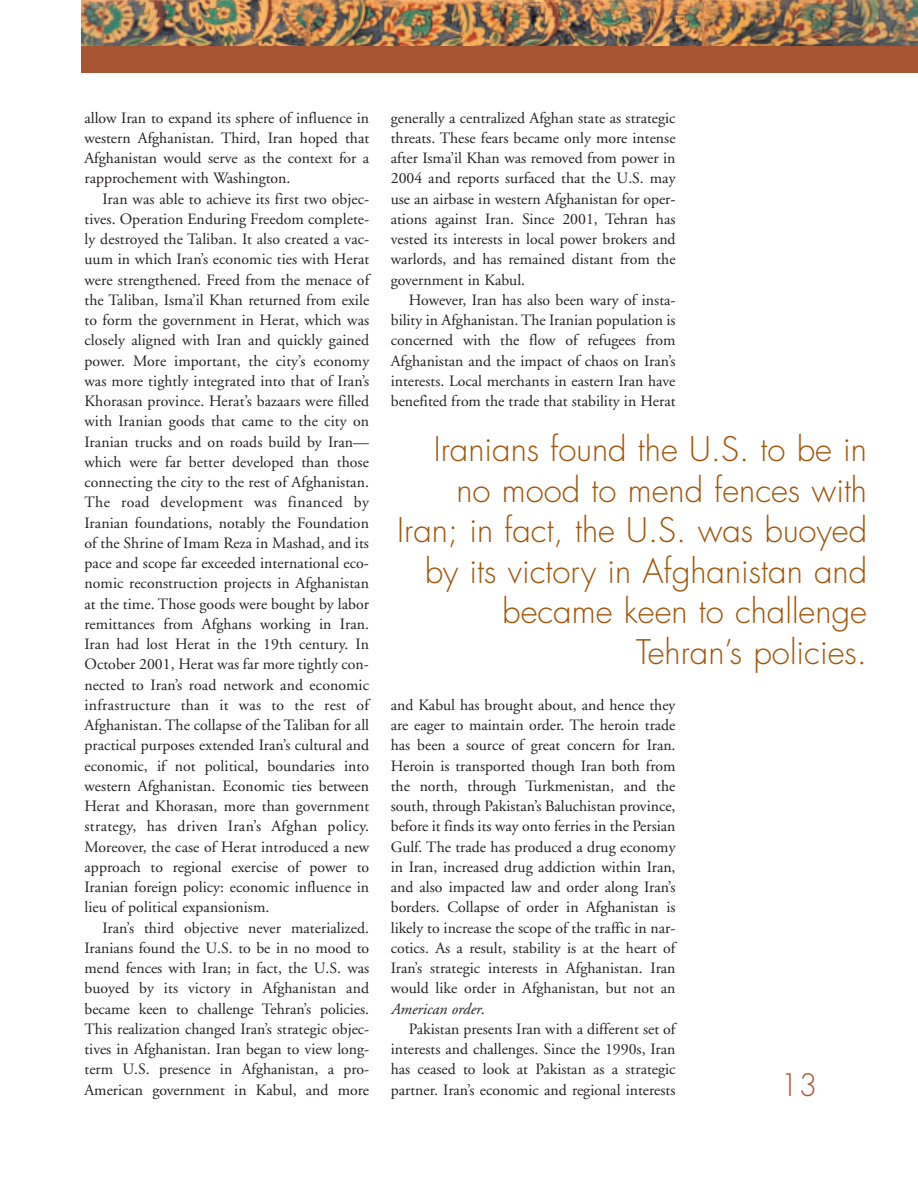
<style>
.page{position:relative;width:918px;height:1188px;background:#fff}
.page>*{position:absolute;margin:0;border:0;box-sizing:border-box;transform-origin:0 0}
.t1{font:300 33px/40.5px "Futura";color:#a15409;text-align:right}
.t2{font:300 30px "Futura";color:#a75433}
.t3{font:15.75px/20.2px "Adobe Garamond";color:#231f20;text-align:justify}
.s1{font-style:italic}
</style>
<div class="page">
<img style="left:81px;top:0;width:837px;height:46px">
<div style="left:81px;top:46px;width:837px;height:28px;background:#a75433"></div>
<p class="t3" style="left:84px;top:109px;width:286px">allow Iran to expand its sphere of influence in western Afghanistan. Third, Iran hoped that Afghanistan would serve as the context for a rapprochement with Washington.</p>
<p class="t3" style="left:84px;top:190px;width:286px;text-indent:18px">Iran was able to achieve its first two objec&shy;tives. Operation Enduring Freedom complete&shy;ly destroyed the Taliban. It also created a vac&shy;uum in which Iran’s economic ties with Herat were strengthened. Freed from the menace of the Taliban, Isma’il Khan returned from exile to form the government in Herat, which was closely aligned with Iran and quickly gained power. More important, the city’s economy was more tightly integrated into that of Iran’s Khorasan province. Herat’s bazaars were filled with Iranian goods that came to the city on Iranian trucks and on roads build by Iran— which were far better developed than those connecting the city to the rest of Afghanistan.<br>The road development was financed by Iranian foundations, notably the Foundation of the Shrine of Imam Reza in Mashad, and its pace and scope far exceeded international eco&shy;nomic reconstruction projects in Afghanistan at the time. Those goods were bought by labor remittances from Afghans working in Iran.<br>Iran had lost Herat in the 19th century. In October 2001, Herat was far more tightly con&shy;nected to Iran’s road network and economic infrastructure than it was to the rest of Afghanistan. The collapse of the Taliban for all practical purposes extended Iran’s cultural and economic, if not political, boundaries into western Afghanistan. Economic ties between Herat and Khorasan, more than government strategy, has driven Iran’s Afghan policy.<br>Moreover, the case of Herat introduced a new approach to regional exercise of power to Iranian foreign policy: economic influence in lieu of political expansionism.</p>
<p class="t3" style="left:85px;top:919px;width:286px;text-indent:18px">Iran’s third objective never materialized.<br>Iranians found the U.S. to be in no mood to mend fences with Iran; in fact, the U.S. was buoyed by its victory in Afghanistan and became keen to challenge Tehran’s policies.<br>This realization changed Iran’s strategic objec&shy;tives in Afghanistan. Iran began to view long&shy;term U.S. presence in Afghanistan, a pro-American government in Kabul, and more</p>
<p class="t3" style="left:391px;top:109px;width:286px">generally a centralized Afghan state as strategic threats. These fears became only more intense after Isma’il Khan was removed from power in 2004 and reports surfaced that the U.S. may use an airbase in western Afghanistan for oper&shy;ations against Iran. Since 2001, Tehran has vested its interests in local power brokers and warlords, and has remained distant from the government in Kabul.</p>
<p class="t3" style="left:391px;top:291px;width:286px;text-indent:18px">However, Iran has also been wary of insta&shy;bility in Afghanistan. The Iranian population is concerned with the flow of refugees from Afghanistan and the impact of chaos on Iran’s interests. Local merchants in eastern Iran have benefited from the trade that stability in Herat</p>
<h1 class="t1" style="left:397px;top:432px;width:471px">Iranians found the U.S. to be in no mood to mend fences with<br>Iran; in fact, the U.S. was buoyed by its victory in Afghanistan and became keen to challenge<br>Tehran’s policies.</h1>
<p class="t3" style="left:391px;top:696px;width:286px">and Kabul has brought about, and hence they are eager to maintain order. The heroin trade has been a source of great concern for Iran.<br>Heroin is transported though Iran both from the north, through Turkmenistan, and the south, through Pakistan’s Baluchistan province, before it finds its way onto ferries in the Persian Gulf. The trade has produced a drug economy in Iran, increased drug addiction within Iran, and also impacted law and order along Iran’s borders. Collapse of order in Afghanistan is likely to increase the scope of the traffic in nar&shy;cotics. As a result, stability is at the heart of Iran’s strategic interests in Afghanistan. Iran would like order in Afghanistan, but not an <span class="s1">American order</span>.</p>
<p class="t3" style="left:391px;top:1020px;width:286px;text-indent:18px">Pakistan presents Iran with a different set of interests and challenges. Since the 1990s, Iran has ceased to look at Pakistan as a strategic partner. Iran’s economic and regional interests</p>
<h2 class="t2" style="left:780px;top:1071px;width:39px">13</h2>
</div>
